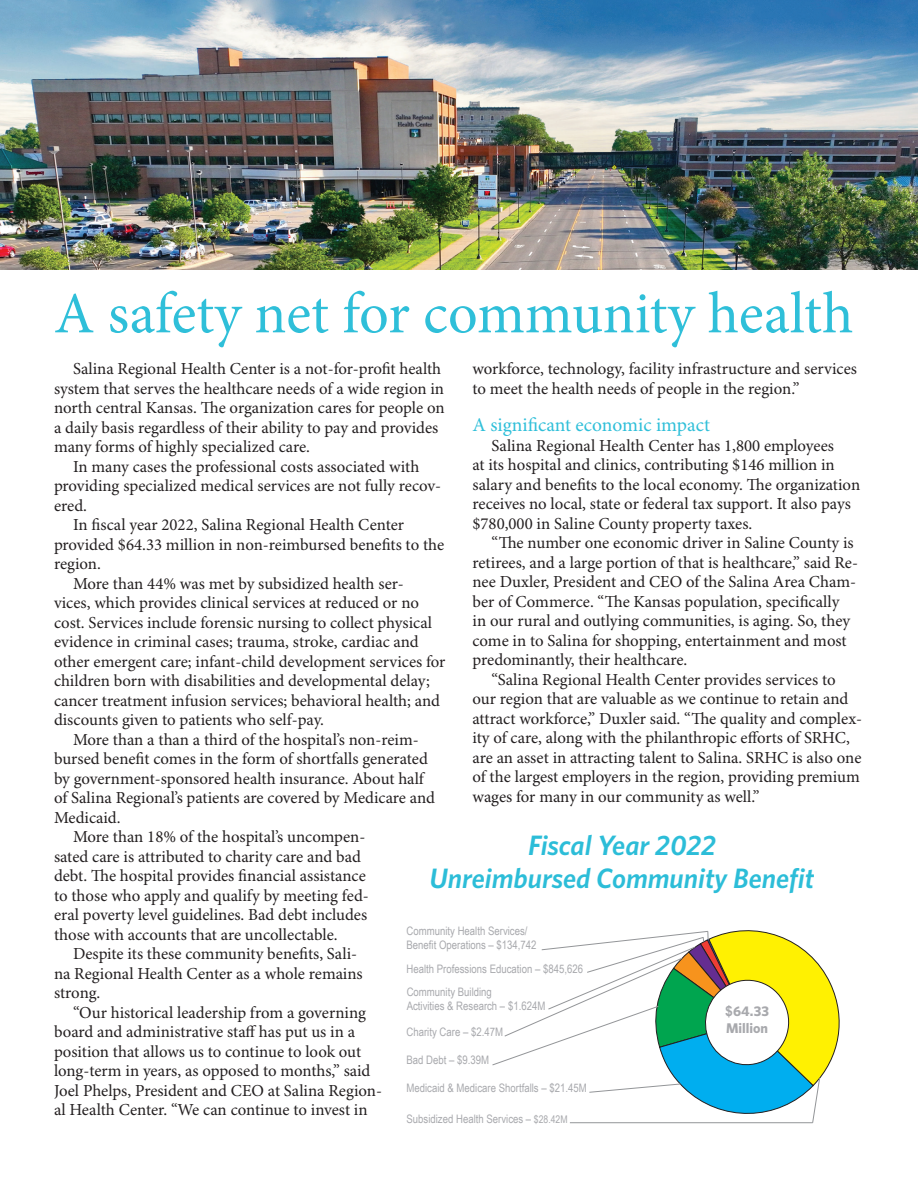
<style>
.page{position:relative;width:918px;height:1188px;background:#fff}
.page>*{position:absolute;margin:0;border:0;box-sizing:border-box;transform-origin:0 0}
.t1{font:58.5px "Minion Pro";color:#2fbfd9}
.t2{font:italic 600 28.05px/33.8px "Whitney";color:#2cbdd8;text-align:center}
.t3{font:19.5px "Minion Pro";color:#2fbfd9}
.t4{font:16.8px/19.5px "Minion Pro";color:#231f20}
.t5{font:700 14.1px/16.8px "Whitney";color:#a8a9ad}
.t6{font:11.7px/14.1px "Arial Narrow";color:#a8a9ad}
.s1{font-family:"Arial"}
.s2{font-size:10.5px}
</style>
<div class="page">
<img style="left:0;top:0;width:918px;height:270px">
<svg style="left:492px;top:930px;width:348px;height:193px"></svg>
<h1 class="t1" style="left:54px;top:279px;width:801px">A safety net for community health</h1>
<p class="t4" style="left:73px;top:360px;width:370px">Salina Regional Health Center is a not-for-profit health</p>
<p class="t4" style="left:54px;top:379px;width:392px">system that serves the healthcare needs of a wide region in</p>
<p class="t4" style="left:54px;top:399px;width:392px">north central Kansas. The organization cares for people on</p>
<p class="t4" style="left:54px;top:418px;width:386px">a daily basis regardless of their ability to pay and provides</p>
<p class="t4" style="left:54px;top:438px;width:258px">many forms of highly specialized care.</p>
<p class="t4" style="left:73px;top:457px;width:348px">In many cases the professional costs associated with</p>
<p class="t4" style="left:54px;top:477px;width:389px">providing specialized medical services are not fully recov-</p>
<p class="t4" style="left:54px;top:496px;width:34px">ered.</p>
<p class="t4" style="left:73px;top:516px;width:332px">In fiscal year 2022, Salina Regional Health Center</p>
<p class="t4" style="left:54px;top:535px;width:392px">provided $64.33 million in non-reimbursed benefits to the</p>
<p class="t4" style="left:54px;top:555px;width:48px">region.</p>
<p class="t4" style="left:73px;top:574px;width:332px">More than 44% was met by subsidized health ser-</p>
<p class="t4" style="left:54px;top:594px;width:367px">vices, which provides clinical services at reduced or no</p>
<p class="t4" style="left:54px;top:613px;width:380px">cost. Services include forensic nursing to collect physical</p>
<p class="t4" style="left:54px;top:633px;width:366px">evidence in criminal cases; trauma, stroke, cardiac and</p>
<p class="t4" style="left:54px;top:652px;width:393px">other emergent care; infant-child development services for</p>
<p class="t4" style="left:54px;top:672px;width:377px">children born with disabilities and developmental delay;</p>
<p class="t4" style="left:54px;top:691px;width:388px">cancer treatment infusion services; behavioral health; and</p>
<p class="t4" style="left:54px;top:711px;width:272px">discounts given to patients who self-pay.</p>
<p class="t4" style="left:73px;top:730px;width:347px">More than a than a third of the hospital’s non-reim-</p>
<p class="t4" style="left:54px;top:750px;width:375px">bursed benefit comes in the form of shortfalls generated</p>
<p class="t4" style="left:54px;top:769px;width:371px">by government-sponsored health insurance. About half</p>
<p class="t4" style="left:54px;top:789px;width:383px">of Salina Regional’s patients are covered by Medicare and</p>
<p class="t4" style="left:54px;top:808px;width:68px">Medicaid.</p>
<p class="t4" style="left:73px;top:828px;width:294px">More than 18% of the hospital’s uncompen-</p>
<p class="t4" style="left:54px;top:847px;width:309px">sated care is attributed to charity care and bad</p>
<p class="t4" style="left:54px;top:867px;width:313px">debt. The hospital provides financial assistance</p>
<p class="t4" style="left:54px;top:886px;width:316px">to those who apply and qualify by meeting fed-</p>
<p class="t4" style="left:54px;top:906px;width:315px">eral poverty level guidelines. Bad debt includes</p>
<p class="t4" style="left:54px;top:925px;width:285px">those with accounts that are uncollectable.</p>
<p class="t4" style="left:73px;top:945px;width:286px">Despite its these community benefits, Sali-</p>
<p class="t4" style="left:54px;top:964px;width:310px">na Regional Health Center as a whole remains</p>
<p class="t4" style="left:54px;top:984px;width:48px">strong.</p>
<p class="t4" style="left:73px;top:1003px;width:294px">“Our historical leadership from a governing</p>
<p class="t4" style="left:54px;top:1023px;width:303px">board and administrative staff has put us in a</p>
<p class="t4" style="left:54px;top:1042px;width:309px">position that allows us to continue to look out</p>
<p class="t4" style="left:54px;top:1062px;width:318px">long-term in years, as opposed to months,” said</p>
<p class="t4" style="left:54px;top:1081px;width:330px">Joel Phelps, President and CEO at Salina Region-</p>
<p class="t4" style="left:54px;top:1101px;width:315px">al Health Center. “We can continue to invest in</p>
<p class="t4" style="left:473px;top:360px;width:386px">workforce, technology, facility infrastructure and services to meet the health needs of people in the region.”</p>
<p class="t3" style="left:472px;top:413px;width:239px">A significant economic impact</p>
<p class="t4" style="left:472px;top:436px;width:389px;text-indent:19px">Salina Regional Health Center has 1,800 employees<br>at its hospital and clinics, contributing $146 million in salary and benefits to the local economy. The organization receives no local, state or federal tax support. It also pays $780,000 in Saline County property taxes.</p>
<p class="t4" style="left:472px;top:534px;width:387px;text-indent:19px">“The number one economic driver in Saline County is retirees, and a large portion of that is healthcare,” said Re&shy;nee Duxler, President and CEO of the Salina Area Cham&shy;ber of Commerce. “The Kansas population, specifically<br>in our rural and outlying communities, is aging. So, they come in to Salina for shopping, entertainment and most predominantly, their healthcare.</p>
<p class="t4" style="left:472px;top:670px;width:391px;text-indent:19px">“Salina Regional Health Center provides services to our region that are valuable as we continue to retain and attract workforce,” Duxler said. “The quality and complex&shy;ity of care, along with the philanthropic efforts of SRHC, are an asset in attracting talent to Salina. SRHC is also one of the largest employers in the region, providing premium wages for many in our community as well.”</p>
<h2 class="t2" style="left:430px;top:827px;width:386px">Fiscal Year 2022<br>Unreimbursed Community Benefit</h2>
<p class="t6" style="left:407px;top:923px;width:132px">Community Health Services/<br>Benefit Operations – $134,742</p>
<p class="t6" style="left:407px;top:961px;width:178px">Health Professions Education – $845,626</p>
<p class="t6" style="left:407px;top:984px;width:140px">Community Building<br>Activities &amp; Research – $1.624M</p>
<p class="t5" style="left:725px;top:1003px;width:45px"><span class="s1">$</span>64.33<br>Million</p>
<p class="t6" style="left:407px;top:1024px;width:98px">Charity Care – $2.47M</p>
<p class="t6" style="left:407px;top:1053px;width:84px">Bad Debt – $9.39M</p>
<p class="t6" style="left:407px;top:1081px;width:182px">Medicaid &amp; Medicare Shortfalls – $21.45M</p>
<p class="t6" style="left:407px;top:1111px;width:163px">Subsidized Health Services – <span class="s2">$28.42M</span></p>
</div>
